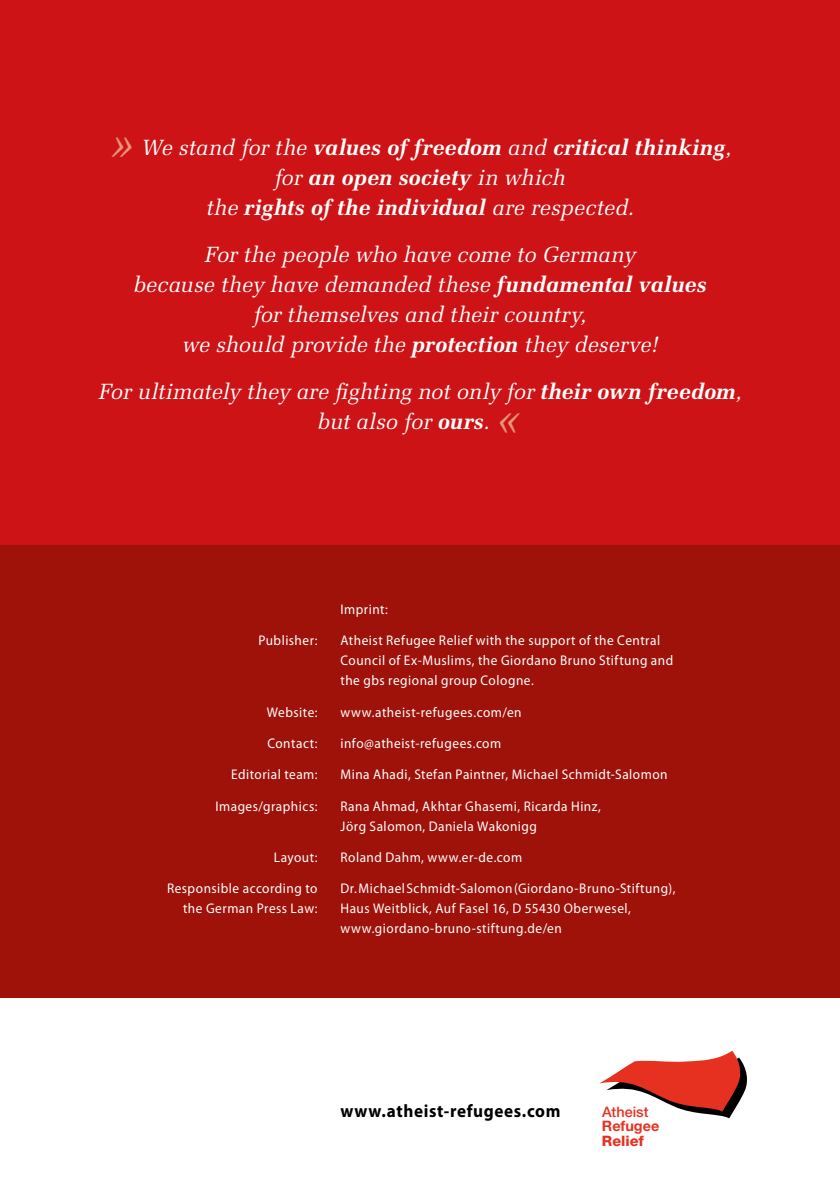
<style>
.page{position:relative;width:840px;height:1191px;background:#fff}
.page>*{position:absolute;margin:0;border:0;box-sizing:border-box;transform-origin:0 0}
.t1{font:italic 22px/30px "Melior LT Std";letter-spacing:-.005em;color:#fff;text-align:center}
.t2{font:italic 700 22px/30px "Melior LT Std";color:#fff;text-align:center}
.t3{font:700 18px "Myriad Pro";letter-spacing:.035em;color:#000;scale:.95 1}
.t4{font:500 14.4px "Helvetica Neue LT Std";color:#e63121}
.t5{font:700 14.4px "Helvetica Neue LT Std";color:#e63121}
.t6{font:800 14.4px "Helvetica Neue LT Std";color:#e63121}
.t7{font:14px/20px "Myriad Pro";letter-spacing:.035em;color:#fff;scale:.95 1}
.s1{font-weight:400;font-size:48px;color:#e7957a}
.s2{font-weight:400}
.s3{font-weight:700}
.s4{font-size:48px;color:#e7957a}
</style>
<div class="page">
<div style="left:0;top:544px;width:839px;height:454px;background:#9e120a"></div>
<div style="left:0;top:0;width:839px;height:544px;background:#cd1316"></div>
<svg style="left:600px;top:1050px;width:146px;height:68px"></svg>
<h1 class="t2" style="left:109px;top:132px;width:623px"><span class="s1">»</span> <span class="s2">We stand for the</span> values of freedom <span class="s2">and</span> critical thinking<span class="s2">, for</span> an open society <span class="s2">in which<br>the</span> rights of the individual <span class="s2">are respected.</span></h1>
<h1 class="t1" style="left:133px;top:240px;width:574px">For the people who have come to Germany<br>because they have demanded these <span class="s3">fundamental values </span>for themselves and their country,<br>we should provide the <span class="s3">protection</span> they deserve!</h1>
<h1 class="t1" style="left:98px;top:377px;width:644px">For ultimately they are fighting not only for <span class="s3">their own freedom</span>, but also for <span class="s3">ours</span>. <span class="s4">«</span></h1>
<p class="t7" style="left:340px;top:599px;width:51px">Imprint:</p>
<p class="t7" style="left:258px;top:631px;width:64px">Publisher:</p>
<p class="t7" style="left:340px;top:631px;width:351px">Atheist Refugee Relief with the support of the Central<br>Council of Ex-Muslims, the Giordano Bruno Stiftung and the gbs regional group Cologne.</p>
<p class="t7" style="left:267px;top:702px;width:55px">Website:</p>
<p class="t7" style="left:340px;top:702px;width:192px">www.atheist-refugees.com/en</p>
<p class="t7" style="left:267px;top:733px;width:54px">Contact:</p>
<p class="t7" style="left:340px;top:733px;width:171px">info@atheist-refugees.com</p>
<p class="t7" style="left:231px;top:765px;width:92px">Editorial team:</p>
<p class="t7" style="left:340px;top:765px;width:346px">Mina Ahadi, Stefan Paintner, Michael Schmidt-Salomon</p>
<p class="t7" style="left:215px;top:796px;width:109px">Images/graphics:</p>
<p class="t7" style="left:340px;top:796px;width:275px">Rana Ahmad, Akhtar Ghasemi, Ricarda Hinz,<br>Jörg Salomon, Daniela Wakonigg</p>
<p class="t7" style="left:273px;top:847px;width:48px">Layout:</p>
<p class="t7" style="left:340px;top:847px;width:193px">Roland Dahm, www.er-de.com</p>
<p class="t7" style="left:167px;top:879px;width:160px">Responsible according to</p>
<p class="t7" style="left:340px;top:879px;width:354px">Dr. Michael Schmidt-Salomon (Giordano-Bruno-Stiftung),</p>
<p class="t7" style="left:183px;top:899px;width:143px">the German Press Law:</p>
<p class="t7" style="left:340px;top:899px;width:307px">Haus Weitblick, Auf Fasel 16, D 55430 Oberwesel, www.giordano-bruno-stiftung.de/en</p>
<p class="t3" style="left:340px;top:1101px;width:233px">www.atheist-refugees.com</p>
<p class="t4" style="left:601px;top:1103px;width:48px">Atheist</p>
<p class="t5" style="left:601px;top:1116px;width:59px">Refugee</p>
<p class="t6" style="left:601px;top:1132px;width:43px">Relief</p>
</div>
